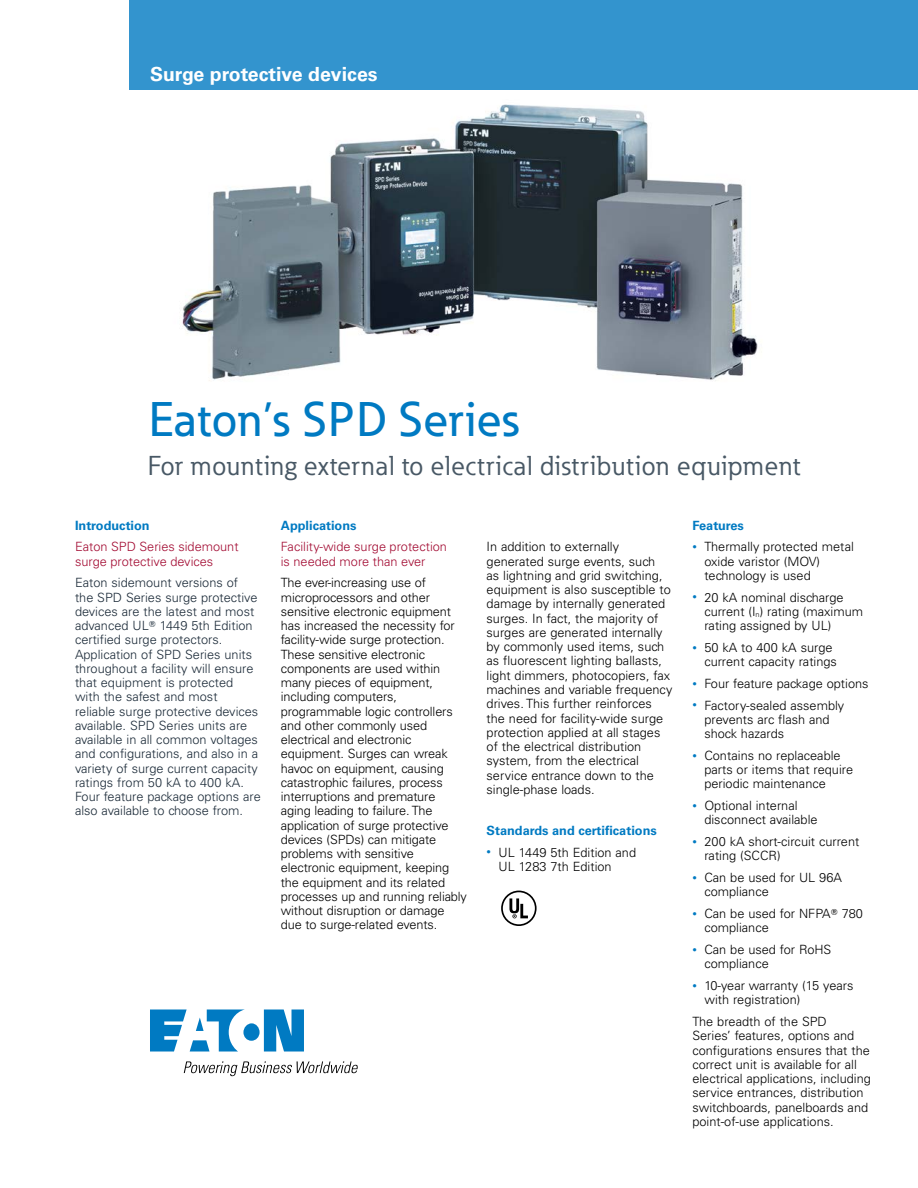
<style>
.page{position:relative;width:918px;height:1188px;background:#fff}
.page>*{position:absolute;margin:0;border:0;box-sizing:border-box;transform-origin:0 0}
.t1{font:500 48px "Eaton";color:#007ac2}
.t2{font:27px "Eaton";color:#485865}
.t3{font:700 19.5px "Univers LT Std";color:#fff}
.t4{font:300 12.75px/14.2px "Univers LT Std";color:#000}
.t5{font:300 12.75px/14.2px "Univers LT Std";color:#1c2b39}
.t6{font:300 12.75px/14.2px "Univers LT Std";color:#a30c33}
.t7{font:700 12.75px "Univers LT Std";color:#007ac2}
.s1{font-family:"Universal Newswith Comm Pi";font-weight:400}
.s2{font-size:9px;color:#007ac2}
</style>
<div class="page">
<div style="left:501px;top:891px;width:36px;height:35px;border:2px solid #000;border-radius:50%"></div>
<svg style="left:509px;top:898px;width:19px;height:20px"></svg>
<img style="left:182px;top:104px;width:576px;height:277px">
<div style="left:129px;top:0;width:789px;height:90px;background:#3394ce"></div>
<svg style="left:150px;top:1010px;width:154px;height:42px"></svg>
<svg style="left:184px;top:1061px;width:174px;height:15px"></svg>
<h3 class="t3" style="left:150px;top:63px;width:229px">Surge protective devices</h3>
<h1 class="t1" style="left:147px;top:390px;width:375px">Eaton’s SPD Series</h1>
<h2 class="t2" style="left:147px;top:448px;width:655px">For mounting external to electrical distribution equipment</h2>
<p class="t7" style="left:75px;top:518px;width:76px">Introduction</p>
<p class="t6" style="left:75px;top:540px;width:165px">Eaton SPD Series sidemount surge protective devices</p>
<p class="t5" style="left:75px;top:576px;width:187px">Eaton sidemount versions of<br>the SPD Series surge protective devices are the latest and most advanced UL<span class="s1">T</span> 1449 5th Edition certified surge protectors.<br>Application of SPD Series units throughout a facility will ensure that equipment is protected with the safest and most reliable surge protective devices available. SPD Series units are available in all common voltages and configurations, and also in a variety of surge current capacity ratings from 50 kA to 400 kA.<br>Four feature package options are also available to choose from.</p>
<p class="t7" style="left:281px;top:518px;width:77px">Applications</p>
<p class="t6" style="left:281px;top:540px;width:168px">Facility-wide surge protection is needed more than ever</p>
<p class="t4" style="left:281px;top:576px;width:188px">The ever-increasing use of microprocessors and other sensitive electronic equipment has increased the necessity for facility-wide surge protection.<br>These sensitive electronic components are used within many pieces of equipment, including computers, programmable logic controllers and other commonly used electrical and electronic equipment. Surges can wreak havoc on equipment, causing catastrophic failures, process interruptions and premature aging leading to failure. The application of surge protective devices (SPDs) can mitigate problems with sensitive electronic equipment, keeping the equipment and its related processes up and running reliably without disruption or damage due to surge-related events.</p>
<p class="t4" style="left:487px;top:540px;width:187px">In addition to externally generated surge events, such<br>as lightning and grid switching, equipment is also susceptible to damage by internally generated surges. In fact, the majority of surges are generated internally by commonly used items, such as fluorescent lighting ballasts, light dimmers, photocopiers, fax machines and variable frequency drives. This further reinforces the need for facility-wide surge protection applied at all stages of the electrical distribution system, from the electrical service entrance down to the single-phase loads.</p>
<p class="t7" style="left:487px;top:823px;width:172px">Standards and certifications</p>
<p class="t4" style="left:499px;top:845px;width:139px;text-indent:-12px"><span class="s2">•</span> UL 1449 5th Edition and<br>UL 1283 7th Edition</p>
<p class="t7" style="left:692px;top:518px;width:53px">Features</p>
<p class="t4" style="left:704px;top:540px;width:151px;text-indent:-12px"><span class="s2">•</span> Thermally protected metal oxide varistor (MOV) technology is used</p>
<p class="t4" style="left:704px;top:590px;width:160px;text-indent:-12px"><span class="s2">•</span> 20 kA nominal discharge current (I<sub>n</sub>) rating (maximum rating assigned by UL)</p>
<p class="t4" style="left:704px;top:640px;width:134px;text-indent:-12px"><span class="s2">•</span> 50 kA to 400 kA surge current capacity ratings</p>
<p class="t4" style="left:692px;top:676px;width:178px"><span class="s2">•</span> Four feature package options</p>
<p class="t4" style="left:704px;top:698px;width:141px;text-indent:-12px"><span class="s2">•</span> Factory-sealed assembly prevents arc flash and shock hazards</p>
<p class="t4" style="left:704px;top:748px;width:150px;text-indent:-12px"><span class="s2">•</span> Contains no replaceable parts or items that require periodic maintenance</p>
<p class="t4" style="left:704px;top:798px;width:115px;text-indent:-12px"><span class="s2">•</span> Optional internal disconnect available</p>
<p class="t4" style="left:704px;top:834px;width:156px;text-indent:-12px"><span class="s2">•</span> 200 kA short-circuit current rating (SCCR)</p>
<p class="t4" style="left:704px;top:870px;width:139px;text-indent:-12px"><span class="s2">•</span> Can be used for UL 96A compliance</p>
<p class="t4" style="left:704px;top:906px;width:160px;text-indent:-12px"><span class="s2">•</span> Can be used for NFPA<span class="s1">T</span> 780 compliance</p>
<p class="t4" style="left:704px;top:942px;width:129px;text-indent:-12px"><span class="s2">•</span> Can be used for RoHS compliance</p>
<p class="t4" style="left:704px;top:978px;width:151px;text-indent:-12px"><span class="s2">•</span> 10-year warranty (15 years with registration)</p>
<p class="t4" style="left:692px;top:1014px;width:180px">The breadth of the SPD<br>Series’ features, options and configurations ensures that the correct unit is available for all electrical applications, including service entrances, distribution switchboards, panelboards and point-of-use applications.</p>
</div>
